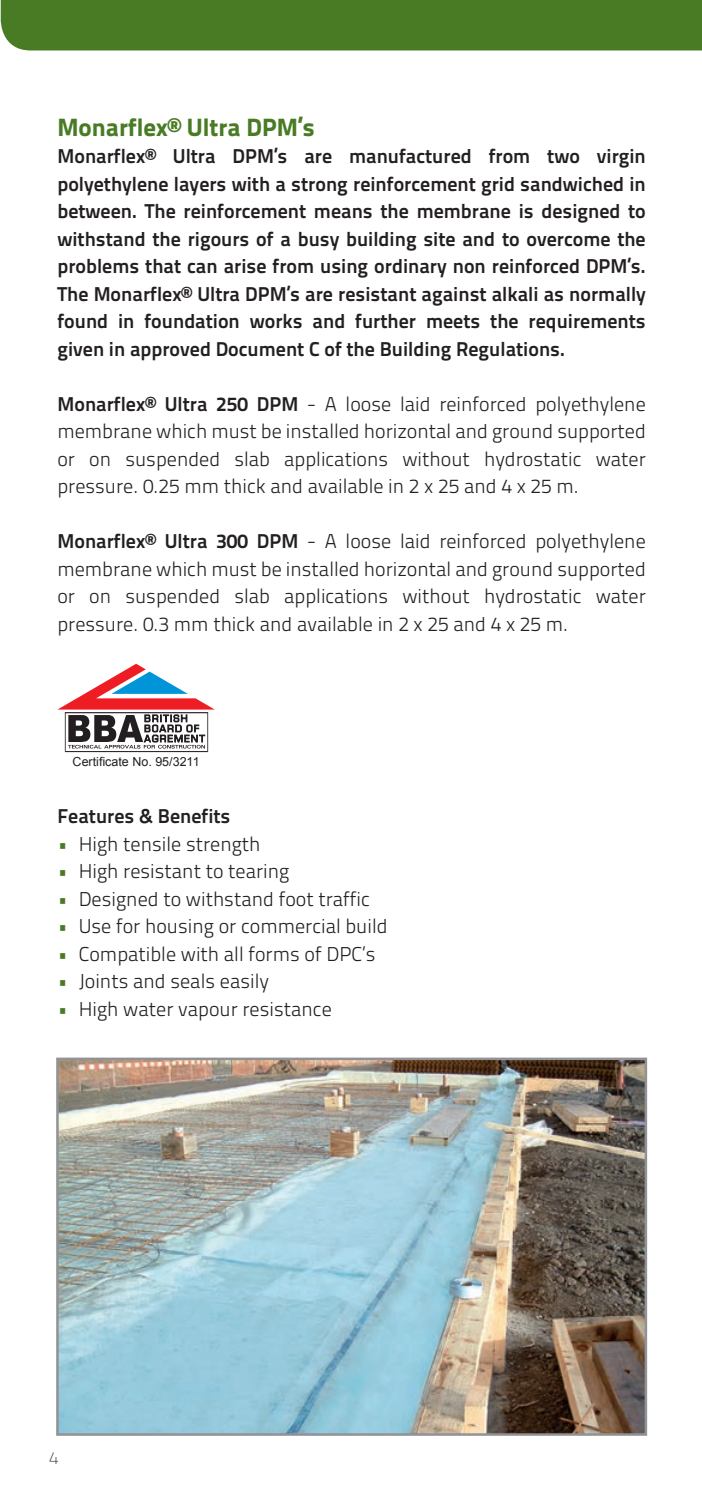
<style>
.page{position:relative;width:702px;height:1492px;background:#fff}
.page>*{position:absolute;margin:0;border:0;box-sizing:border-box;transform-origin:0 0}
.Subkop{font:25px "Titillium Text 25 L 999 wt";color:#497b25}
.Intro{font:20px/27.5px "Titillium Text 25 L 800 wt";color:#231f20;text-align:justify}
.Platte_tekst{font:20px/27.5px "Titillium Text 25 L 250 wt";color:#231f20;text-align:justify}
.Opsomming{font:20px "Titillium Text 25 L 250 wt";color:#231f20}
.Platte_tekst-2{font:20px "Titillium Text 25 L 800 wt";color:#231f20}
.t1{font:17.5px "Titillium Text 25 L 1 wt";color:#231f20}
.Platte_tekst-3{font:12.5px "Arial";color:#231f20}
.s1{font-family:"Titillium Text 25 L 800 wt"}
.s2{color:#497b25}
</style>
<div class="page">
<svg style="left:57px;top:664px;width:158px;height:87px"></svg>
<hr style="left:65px;top:751px;width:143px;height:1px;background:#231f20">
<img style="left:59px;top:1060px;width:585px;height:372px">
<div style="left:56px;top:1057px;width:591px;height:378px;border:2px solid #919295"></div>
<div style="left:0;top:0;width:702px;height:50px;background:#497b25"></div>
<p class="Subkop" style="left:57px;top:107px;width:259px">Monarflex® Ultra DPM’s</p>
<p class="Intro" style="left:57px;top:141px;width:590px">Monarflex® Ultra DPM’s are manufactured from two virgin polyethylene layers with a strong reinforcement grid sandwiched in between. The reinforcement means the membrane is designed to withstand the rigours of a busy building site and to overcome the problems that can arise from using ordinary non reinforced DPM’s.<br>The Monarflex® Ultra DPM’s are resistant against alkali as normally found in foundation works and further meets the requirements given in approved Document C of the Building Regulations.</p>
<p class="Platte_tekst" style="left:57px;top:389px;width:590px"><span class="s1">Monarflex® Ultra 250 DPM</span> - A loose laid reinforced polyethylene membrane which must be installed horizontal and ground supported or on suspended slab applications without hydrostatic water pressure. 0.25 mm thick and available in 2 x 25 and 4 x 25 m.</p>
<p class="Platte_tekst" style="left:57px;top:526px;width:590px"><span class="s1">Monarflex® Ultra 300 DPM</span> - A loose laid reinforced polyethylene membrane which must be installed horizontal and ground supported or on suspended slab applications without hydrostatic water pressure. 0.3 mm thick and available in 2 x 25 and 4 x 25 m.</p>
<p class="Platte_tekst-3" style="left:73px;top:753px;width:128px">Certificate No. 95/3211</p>
<p class="Platte_tekst-2" style="left:57px;top:801px;width:175px">Features &amp; Benefits</p>
<p class="Opsomming" style="left:57px;top:829px;width:205px"><span class="s2">•</span> High tensile strength</p>
<p class="Opsomming" style="left:57px;top:856px;width:233px"><span class="s2">•</span> High resistant to tearing</p>
<p class="Opsomming" style="left:57px;top:884px;width:314px"><span class="s2">•</span> Designed to withstand foot traffic</p>
<p class="Opsomming" style="left:57px;top:911px;width:331px"><span class="s2">•</span> Use for housing or commercial build</p>
<p class="Opsomming" style="left:57px;top:939px;width:319px"><span class="s2">•</span> Compatible with all forms of DPC’s</p>
<p class="Opsomming" style="left:57px;top:966px;width:213px"><span class="s2">•</span> Joints and seals easily</p>
<p class="Opsomming" style="left:57px;top:994px;width:276px"><span class="s2">•</span> High water vapour resistance</p>
<p class="t1" style="left:49px;top:1445px;width:11px">4</p>
</div>
